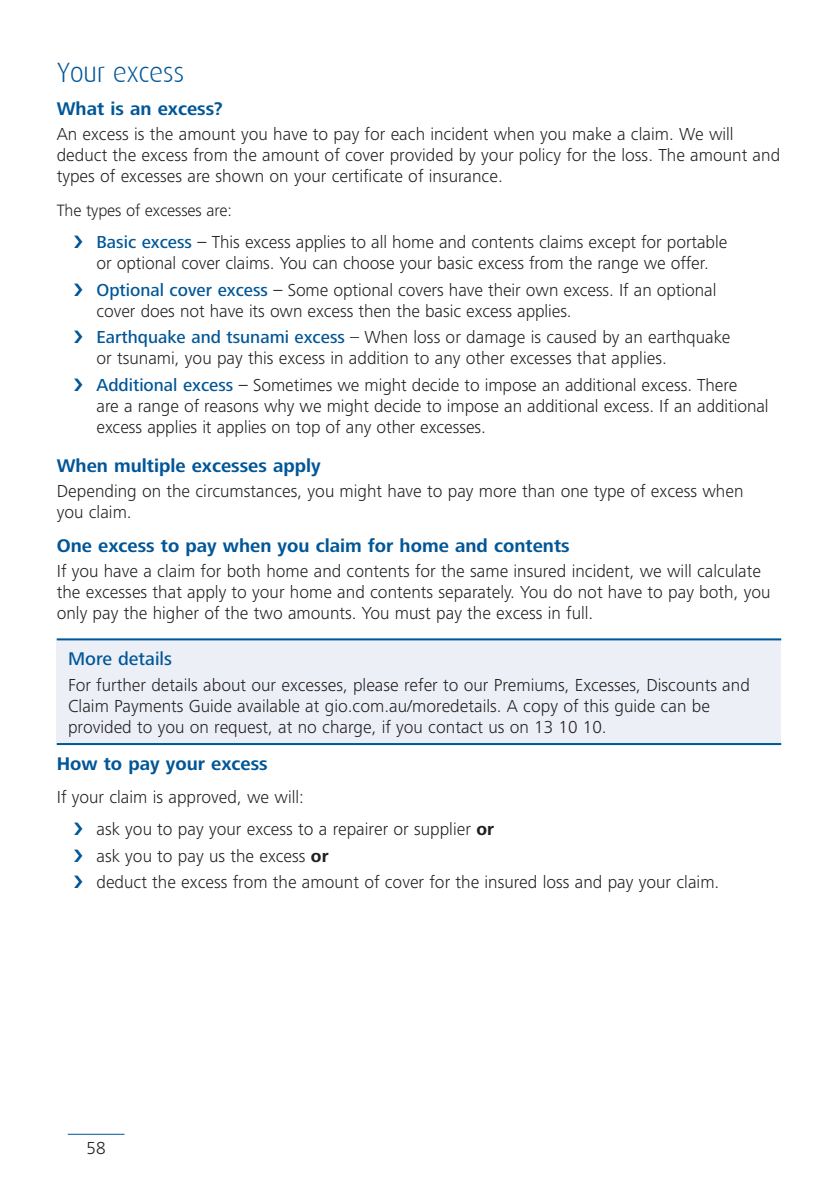
<style>
.page{position:relative;width:840px;height:1191px;background:#fff}
.page>*{position:absolute;margin:0;border:0;box-sizing:border-box;transform-origin:0 0}
.t1{font:300 28px "Dax";letter-spacing:-.02em;color:#005697}
.t2{font:700 19px "Frutiger Next LT";color:#005697}
.t3{font:500 19px "Frutiger Next LT";color:#005697}
.t4{font:300 18px/21px "Frutiger Next LT";color:#231f20}
.t5{font:300 17px "Frutiger Next LT";letter-spacing:-.01em;color:#231f20}
.s1{font-weight:500;color:#005697}
.s2{font-weight:400}
.s3{font-weight:700}
</style>
<div class="page">
<div style="left:57px;top:639px;width:723px;height:105px;background:#eceff6"></div>
<hr style="left:57px;top:638px;width:723px;height:2px;background:#005697">
<hr style="left:57px;top:743px;width:723px;height:2px;background:#005697">
<hr style="left:68px;top:1134px;width:56px;height:1px;background:#005697">
<h1 class="t1" style="left:57px;top:57px;width:129px">Your excess</h1>
<p class="t2" style="left:57px;top:98px;width:167px">What is an excess?</p>
<p class="t4" style="left:57px;top:124px;width:724px">An excess is the amount you have to pay for each incident when you make a claim. We will deduct the excess from the amount of cover provided by your policy for the loss. The amount and types of excesses are shown on your certificate of insurance.</p>
<p class="t5" style="left:57px;top:201px;width:177px">The types of excesses are:</p>
<p class="t4" style="left:96px;top:232px;width:632px"><span class="s1">Basic excess</span> <span class="s2">–</span> This excess applies to all home and contents claims except for portable or optional cover claims. You can choose your basic excess from the range we offer.</p>
<p class="t4" style="left:96px;top:279px;width:621px"><span class="s1">Optional cover excess</span> <span class="s2">–</span> Some optional covers have their own excess. If an optional cover does not have its own excess then the basic excess applies.</p>
<p class="t4" style="left:96px;top:327px;width:635px"><span class="s1">Earthquake and tsunami excess</span> – When loss or damage is caused by an earthquake or tsunami, you pay this excess in addition to any other excesses that applies.</p>
<p class="t4" style="left:96px;top:375px;width:673px"><span class="s1">Additional excess</span> <span class="s2">–</span> Sometimes we might decide to impose an additional excess. There<br>are a range of reasons why we might decide to impose an additional excess. If an additional excess applies it applies on top of any other excesses.</p>
<p class="t2" style="left:57px;top:455px;width:265px">When multiple excesses apply</p>
<p class="t4" style="left:57px;top:481px;width:688px">Depending on the circumstances, you might have to pay more than one type of excess when you claim.</p>
<p class="t2" style="left:57px;top:535px;width:514px">One excess to pay when you claim for home and contents</p>
<p class="t4" style="left:57px;top:560px;width:714px">If you have a claim for both home and contents for the same insured incident, we will calculate the excesses that apply to your home and contents separately. You do not have to pay both, you only pay the higher of the two amounts. You must pay the excess in full.</p>
<p class="t3" style="left:68px;top:648px;width:105px">More details</p>
<p class="t4" style="left:68px;top:674px;width:683px">For further details about our excesses, please refer to our Premiums, Excesses, Discounts and<br>Claim Payments Guide available at gio.com.au/moredetails. A copy of this guide can be provided to you on request, at no charge, if you contact us on 13 10 10.</p>
<p class="t2" style="left:57px;top:753px;width:212px">How to pay your excess</p>
<p class="t4" style="left:96px;top:780px;width:399px;line-height:32.4px;text-indent:-40px">If your claim is approved, we will:<br>ask you to pay your excess to a repairer or supplier <span class="s3">or</span></p>
<p class="t4" style="left:96px;top:842px;width:624px;line-height:26.6px">ask you to pay us the excess <span class="s3">or<br></span>deduct the excess from the amount of cover for the insured loss and pay your claim.</p>
<p class="t4" style="left:86px;top:1137px;width:21px">58</p>
</div>
